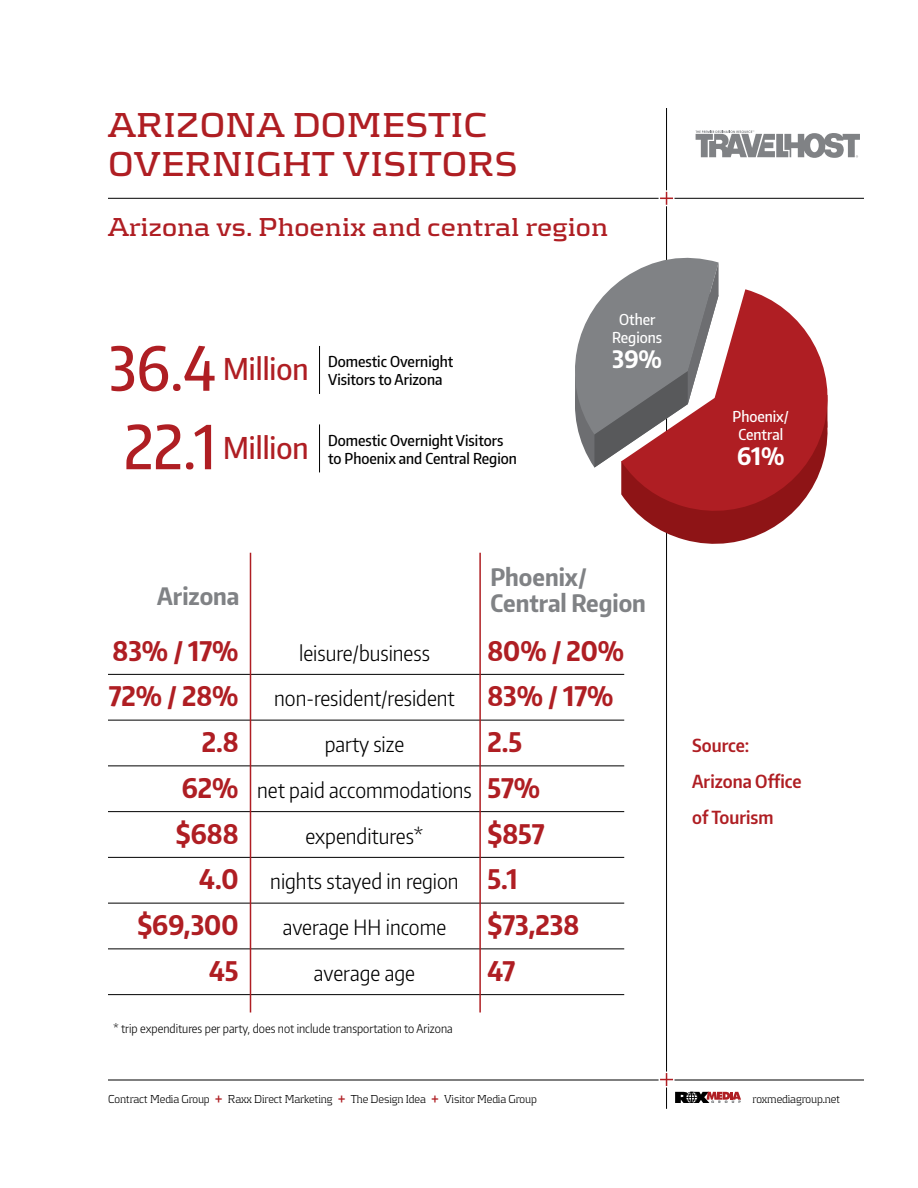
<style>
.page{position:relative;width:918px;height:1188px;background:#fff}
.page>*{position:absolute;margin:0;border:0;box-sizing:border-box;transform-origin:0 0}
.t1{font:500 60px/78.4px "Encode Sans Condensed";color:#af1e23}
.t2{font:700 36px/39px "Kontrapunkt";color:#af1e23}
.t3{font:500 30px "Encode Sans Condensed";color:#af1e23}
.t4{font:700 27px "Encode Sans Condensed";color:#af1e23}
.t5{font:700 27px "Kontrapunkt";color:#af1e23}
.t6{font:700 24px/25.5px "Encode Sans Condensed";color:#808285}
.t7{font:700 24px "Encode Sans Condensed";color:#fff}
.t8{font:300 21px "Encode Sans Condensed";color:#000}
.t9{font:600 18px/36px "Encode Sans Condensed";color:#af1e23}
.t10{font:500 15px/18px "Encode Sans Condensed";color:#000}
.t11{font:500 15px/18px "Encode Sans Condensed";color:#fff;text-align:center}
.t12{font:300 12px "Kontrapunkt";letter-spacing:-.01em;color:#000;scale:.9 1}
.t13{font:300 12px "Encode Sans Condensed";color:#000}
.s1{font-weight:700;font-size:27px;color:#af1e23}
.s2{font-weight:700;font-size:15px;color:#af1e23}
</style>
<div class="page">
<hr style="left:108px;top:198px;width:756px;height:1px;background:#000">
<hr style="left:108px;top:1080px;width:756px;height:1px;background:#000">
<svg style="left:675px;top:1092px;width:66px;height:11px"></svg>
<hr style="left:666px;top:108px;width:1px;height:1001px;background:#000">
<hr style="left:665px;top:190px;width:3px;height:16px;background:#fff">
<hr style="left:659px;top:197px;width:16px;height:3px;background:#fff">
<svg style="left:660px;top:192px;width:13px;height:13px"></svg>
<hr style="left:665px;top:1072px;width:3px;height:16px;background:#fff">
<hr style="left:659px;top:1078px;width:16px;height:3px;background:#fff">
<svg style="left:660px;top:1073px;width:13px;height:13px"></svg>
<svg style="left:696px;top:131px;width:164px;height:27px"></svg>
<hr style="left:108px;top:674px;width:516px;height:1px;background:#000">
<hr style="left:108px;top:720px;width:516px;height:1px;background:#000">
<hr style="left:108px;top:766px;width:516px;height:1px;background:#000">
<hr style="left:108px;top:811px;width:516px;height:1px;background:#000">
<hr style="left:108px;top:857px;width:516px;height:1px;background:#000">
<hr style="left:108px;top:903px;width:516px;height:1px;background:#000">
<hr style="left:108px;top:949px;width:516px;height:1px;background:#000">
<hr style="left:108px;top:994px;width:516px;height:1px;background:#000">
<hr style="left:319px;top:346px;width:1px;height:48px;background:#000">
<hr style="left:319px;top:424px;width:1px;height:48px;background:#000">
<svg style="left:575px;top:257px;width:144px;height:211px"></svg>
<svg style="left:649px;top:523px;width:131px;height:21px;fill:#8e1416"></svg>
<svg style="left:621px;top:289px;width:207px;height:234px;fill:#af1e23"></svg>
<hr style="left:250px;top:553px;width:1px;height:460px;background:#af1e23">
<hr style="left:479px;top:553px;width:2px;height:460px;background:#af1e23">
<h2 class="t2" style="left:108px;top:104px;width:411px">ARIZONA DOMESTIC<br>OVERNIGHT VISITORS</h2>
<p class="t5" style="left:108px;top:211px;width:502px">Arizona vs. Phoenix and central region</p>
<h1 class="t1" style="left:109px;top:327px;width:109px">36.4<br>22.1</h1>
<h3 class="t3" style="left:223px;top:349px;width:87px">Million</h3>
<h3 class="t3" style="left:223px;top:428px;width:87px">Million</h3>
<p class="t10" style="left:328px;top:352px;width:127px">Domestic Overnight<br>Visitors to Arizona</p>
<p class="t10" style="left:328px;top:431px;width:190px">Domestic Overnight Visitors to Phoenix and Central Region</p>
<p class="t11" style="left:612px;top:310px;width:52px">Other<br>Regions</p>
<p class="t7" style="left:612px;top:343px;width:51px">39%</p>
<p class="t11" style="left:733px;top:407px;width:58px">Phoenix/<br>Central</p>
<p class="t7" style="left:737px;top:440px;width:49px">61%</p>
<p class="t6" style="left:157px;top:583px;width:84px">Arizona</p>
<p class="t6" style="left:490px;top:564px;width:157px">Phoenix/<br>Central Region</p>
<p class="t4" style="left:113px;top:633px;width:127px">83% / 17%</p>
<p class="t8" style="left:299px;top:639px;width:132px">leisure/business</p>
<p class="t4" style="left:488px;top:633px;width:138px">80% / 20%</p>
<p class="t4" style="left:109px;top:679px;width:131px">72% / 28%</p>
<p class="t8" style="left:274px;top:685px;width:341px">non-resident/resident <span class="s1">83% / 17%</span></p>
<p class="t4" style="left:202px;top:724px;width:38px">2.8</p>
<p class="t8" style="left:325px;top:731px;width:81px">party size</p>
<p class="t4" style="left:488px;top:724px;width:36px">2.5</p>
<p class="t8" style="left:182px;top:776px;width:360px"><span class="s1">62%</span> net paid accommodations <span class="s1">57%</span></p>
<p class="t4" style="left:176px;top:816px;width:64px">$688</p>
<p class="t8" style="left:305px;top:822px;width:120px">expenditures*</p>
<p class="t4" style="left:488px;top:816px;width:59px">$857</p>
<p class="t8" style="left:199px;top:868px;width:320px"><span class="s1">4.0</span> nights stayed in region <span class="s1">5.1</span></p>
<p class="t4" style="left:137px;top:907px;width:103px">$69,300</p>
<p class="t8" style="left:283px;top:914px;width:165px">average HH income</p>
<p class="t4" style="left:488px;top:907px;width:93px">$73,238</p>
<p class="t4" style="left:209px;top:953px;width:31px">45</p>
<p class="t8" style="left:314px;top:959px;width:103px">average age</p>
<p class="t4" style="left:488px;top:953px;width:29px">47</p>
<p class="t13" style="left:113px;top:1021px;width:341px">* trip expenditures per party, does not include transportation to Arizona</p>
<p class="t12" style="left:108px;top:1092px;width:478px">Contract Media Group <span class="s2">+</span> Raxx Direct Marketing <span class="s2">+</span> The Design Idea <span class="s2">+</span> Visitor Media Group</p>
<p class="t9" style="left:692px;top:727px;width:111px">Source:<br>Arizona Office of Tourism</p>
<p class="t12" style="left:753px;top:1092px;width:99px">roxmediagroup.net</p>
</div>
